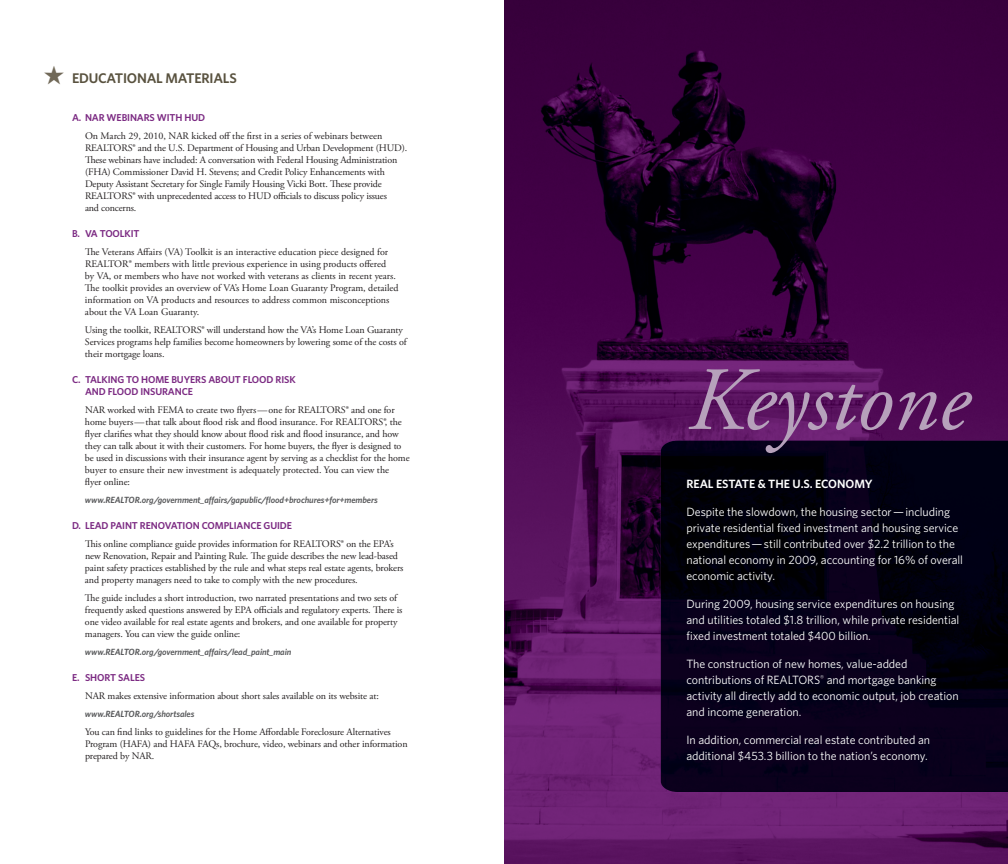
<style>
.page{position:relative;width:1008px;height:864px;background:#fff}
.page>*{position:absolute;margin:0;border:0;box-sizing:border-box;transform-origin:0 0}
.t1{font:italic 90px "Adobe Garamond Pro";color:#b6a1bb}
.t2{font:600 14px "Whitney HTF";letter-spacing:-.015em;color:#59523f}
.t3{font:12px/16px "Whitney HTF";letter-spacing:-.005em;color:#fff}
.t4{font:600 12px "Whitney HTF";letter-spacing:-.005em;color:#fff}
.t5{font:10px/12px "Adobe Garamond Pro";letter-spacing:-.01em;color:#231f20}
.t6{font:600 10px/12px "Whitney HTF";letter-spacing:-.01em;color:#7c2b83}
.t7{font:italic 600 9px "Whitney HTF";letter-spacing:-.01em;color:#58595b}
</style>
<div class="page">
<img style="left:504px;top:0;width:437px;height:414px">
<img style="left:941px;top:0;width:67px;height:441px">
<img style="left:504px;top:414px;width:168px;height:450px">
<img style="left:672px;top:414px;width:270px;height:27px">
<img style="left:672px;top:792px;width:336px;height:72px">
<img style="left:661px;top:441px;width:347px;height:351px">
<h2 class="t2" style="left:72px;top:73px;width:166px">EDUCATIONAL MATERIALS</h2>
<p class="t6" style="left:72px;top:113px;width:135px">A. NAR WEBINARS WITH HUD</p>
<p class="t5" style="left:85px;top:131px;width:324px">On March 29, 2010, NAR kicked off the first in a series of webinars between REALTORS® and the U.S. Department of Housing and Urban Development (HUD).<br>These webinars have included: A conversation with Federal Housing Administration (FHA) Commissioner David H. Stevens; and Credit Policy Enhancements with Deputy Assistant Secretary for Single Family Housing Vicki Bott. These provide REALTORS® with unprecedented access to HUD officials to discuss policy issues<br>and concerns.</p>
<p class="t6" style="left:72px;top:229px;width:69px">B. VA TOOLKIT</p>
<p class="t5" style="left:85px;top:247px;width:315px">The Veterans Affairs (VA) Toolkit is an interactive education piece designed for REALTOR® members with little previous experience in using products offered<br>by VA, or members who have not worked with veterans as clients in recent years.<br>The toolkit provides an overview of VA’s Home Loan Guaranty Program, detailed information on VA products and resources to address common misconceptions about the VA Loan Guaranty.</p>
<p class="t5" style="left:85px;top:325px;width:323px">Using the toolkit, REALTORS® will understand how the VA’s Home Loan Guaranty<br>Services programs help families become homeowners by lowering some of the costs of their mortgage loans.</p>
<p class="t6" style="left:85px;top:375px;width:212px;text-indent:-13px">C. TALKING TO HOME BUYERS ABOUT FLOOD RISK<br>AND FLOOD INSURANCE</p>
<p class="t5" style="left:85px;top:405px;width:326px">NAR worked with FEMA to create two flyers — one for REALTORS® and one for home buyers — that talk about flood risk and flood insurance. For REALTORS®, the flyer clarifies what they should know about flood risk and flood insurance, and how they can talk about it with their customers. For home buyers, the flyer is designed to be used in discussions with their insurance agent by serving as a checklist for the home buyer to ensure their new investment is adequately protected. You can view the<br>flyer online:</p>
<p class="t7" style="left:85px;top:497px;width:294px">www.REALTOR.org/government_affairs/gapublic/flood+brochures+for+members</p>
<p class="t6" style="left:72px;top:521px;width:222px">D. LEAD PAINT RENOVATION COMPLIANCE GUIDE</p>
<p class="t5" style="left:85px;top:539px;width:320px">This online compliance guide provides information for REALTORS® on the EPA’s new Renovation, Repair and Painting Rule. The guide describes the new lead-based paint safety practices established by the rule and what steps real estate agents, brokers and property managers need to take to comply with the new procedures.</p>
<p class="t5" style="left:85px;top:593px;width:319px">The guide includes a short introduction, two narrated presentations and two sets of frequently asked questions answered by EPA officials and regulatory experts. There is one video available for real estate agents and brokers, and one available for property managers. You can view the guide online:</p>
<p class="t7" style="left:85px;top:649px;width:208px">www.REALTOR.org/government_affairs/lead_paint_main</p>
<p class="t6" style="left:72px;top:673px;width:75px">E. SHORT SALES</p>
<p class="t5" style="left:85px;top:691px;width:295px">NAR makes extensive information about short sales available on its website at:</p>
<p class="t7" style="left:85px;top:711px;width:111px">www.REALTOR.org/shortsales</p>
<p class="t5" style="left:85px;top:727px;width:324px">You can find links to guidelines for the Home Affordable Foreclosure Alternatives<br>Program (HAFA) and HAFA FAQs, brochure, video, webinars and other information prepared by NAR.</p>
<h1 class="t1" style="left:688px;top:357px;width:283px">Keystone</h1>
<p class="t4" style="left:686px;top:480px;width:188px">REAL ESTATE &amp; THE U.S. ECONOMY</p>
<p class="t3" style="left:686px;top:505px;width:278px">Despite the slowdown, the housing sector — including private residential fixed investment and housing service expenditures — still contributed over $2.2 trillion to the national economy in 2009, accounting for 16% of overall economic activity.</p>
<p class="t3" style="left:686px;top:597px;width:274px">During 2009, housing service expenditures on housing and utilities totaled $1.8 trillion, while private residential fixed investment totaled $400 billion.</p>
<p class="t3" style="left:686px;top:657px;width:274px">The construction of new homes, value-added contributions of REALTORS<sup>®</sup> and mortgage banking activity all directly add to economic output, job creation and income generation.</p>
<p class="t3" style="left:686px;top:733px;width:245px">In addition, commercial real estate contributed an additional $453.3 billion to the nation’s economy.</p>
</div>
